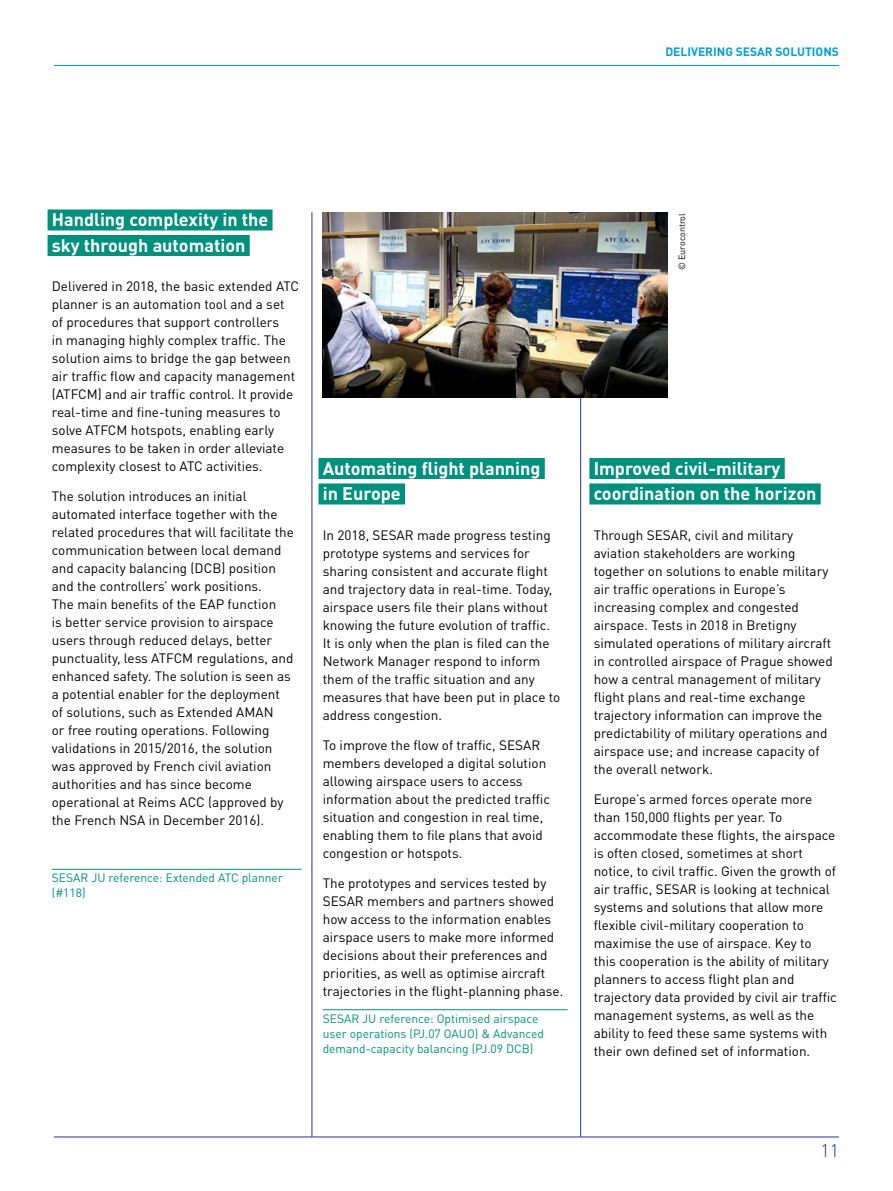
<style>
.page{position:relative;width:893px;height:1191px;background:#fff}
.page>*{position:absolute;margin:0;border:0;box-sizing:border-box;transform-origin:0 0}
.t1{font:700 18px/25.5px "DIN Pro";color:#fff}
.t2{font:300 18px "DIN Pro";color:#28348b}
.t3{font:13.5px/18px "DIN Pro";color:#000}
.t4{font:12px/15px "DIN Pro";color:#00907e}
.t5{font:700 12px "DIN Pro";color:#009fdd}
.t6{font:9px "DIN Pro";color:#000}
</style>
<div class="page">
<hr style="left:54px;top:1136px;width:785px;height:1px;background:#28348b">
<hr style="left:54px;top:65px;width:785px;height:1px;background:#009fdd">
<div style="left:48px;top:209px;width:225px;height:21px;background:#00907e"></div>
<div style="left:48px;top:235px;width:202px;height:21px;background:#00907e"></div>
<hr style="left:52px;top:869px;width:249px;height:1px;background:#00907e">
<div style="left:318px;top:458px;width:227px;height:21px;background:#00907e"></div>
<div style="left:318px;top:483px;width:87px;height:21px;background:#00907e"></div>
<hr style="left:323px;top:1009px;width:245px;height:1px;background:#00907e">
<div style="left:589px;top:458px;width:196px;height:21px;background:#00907e"></div>
<div style="left:589px;top:483px;width:232px;height:21px;background:#00907e"></div>
<hr style="left:312px;top:212px;width:1px;height:924px;background:#28348b">
<hr style="left:580px;top:361px;width:1px;height:775px;background:#28348b">
<img style="left:323px;top:213px;width:344px;height:184px">
<p class="t5" style="left:665px;top:43px;width:175px">DELIVERING SESAR SOLUTIONS</p>
<h1 class="t1" style="left:52px;top:206px;width:218px">Handling complexity in the sky through automation</h1>
<p class="t3" style="left:52px;top:276px;width:249px">Delivered in 2018, the basic extended ATC planner is an automation tool and a set of procedures that support controllers<br>in managing highly complex traffic. The solution aims to bridge the gap between air traffic flow and capacity management (ATFCM) and air traffic control. It provide real-time and fine-tuning measures to solve ATFCM hotspots, enabling early measures to be taken in order alleviate complexity closest to ATC activities.</p>
<p class="t3" style="left:52px;top:486px;width:244px">The solution introduces an initial automated interface together with the related procedures that will facilitate the communication between local demand and capacity balancing (DCB) position and the controllers’ work positions.<br>The main benefits of the EAP function<br>is better service provision to airspace users through reduced delays, better punctuality, less ATFCM regulations, and enhanced safety. The solution is seen as a potential enabler for the deployment of solutions, such as Extended AMAN<br>or free routing operations. Following validations in 2015/2016, the solution was approved by French civil aviation authorities and has since become operational at Reims ACC (approved by the French NSA in December 2016).</p>
<p class="t4" style="left:52px;top:870px;width:233px">SESAR JU reference: Extended ATC planner (#118)</p>
<h1 class="t1" style="left:323px;top:455px;width:219px">Automating flight planning in Europe</h1>
<p class="t3" style="left:323px;top:525px;width:239px">In 2018, SESAR made progress testing prototype systems and services for sharing consistent and accurate flight and trajectory data in real-time. Today, airspace users file their plans without knowing the future evolution of traffic.<br>It is only when the plan is filed can the Network Manager respond to inform them of the traffic situation and any measures that have been put in place to address congestion.</p>
<p class="t3" style="left:323px;top:735px;width:229px">To improve the flow of traffic, SESAR members developed a digital solution allowing airspace users to access information about the predicted traffic situation and congestion in real time, enabling them to file plans that avoid congestion or hotspots.</p>
<p class="t3" style="left:323px;top:873px;width:242px">The prototypes and services tested by SESAR members and partners showed how access to the information enables airspace users to make more informed decisions about their preferences and priorities, as well as optimise aircraft trajectories in the flight-planning phase.</p>
<p class="t4" style="left:323px;top:1010px;width:223px">SESAR JU reference: Optimised airspace user operations (PJ.07 OAUO) &amp; Advanced demand-capacity balancing (PJ.09 DCB)</p>
<p class="t6" style="left:676px;top:270px;width:58px;rotate:-90deg">© Eurocontrol</p>
<h1 class="t1" style="left:594px;top:455px;width:224px">Improved civil-military coordination on the horizon</h1>
<p class="t3" style="left:594px;top:525px;width:241px">Through SESAR, civil and military aviation stakeholders are working together on solutions to enable military air traffic operations in Europe’s increasing complex and congested airspace. Tests in 2018 in Bretigny simulated operations of military aircraft in controlled airspace of Prague showed how a central management of military flight plans and real-time exchange trajectory information can improve the predictability of military operations and airspace use; and increase capacity of the overall network.</p>
<p class="t3" style="left:594px;top:789px;width:245px">Europe’s armed forces operate more than 150,000 flights per year. To accommodate these flights, the airspace is often closed, sometimes at short notice, to civil traffic. Given the growth of air traffic, SESAR is looking at technical systems and solutions that allow more flexible civil-military cooperation to maximise the use of airspace. Key to this cooperation is the ability of military planners to access flight plan and trajectory data provided by civil air traffic management systems, as well as the ability to feed these same systems with their own defined set of information.</p>
<h1 class="t2" style="left:820px;top:1137px;width:20px">11</h1>
</div>
